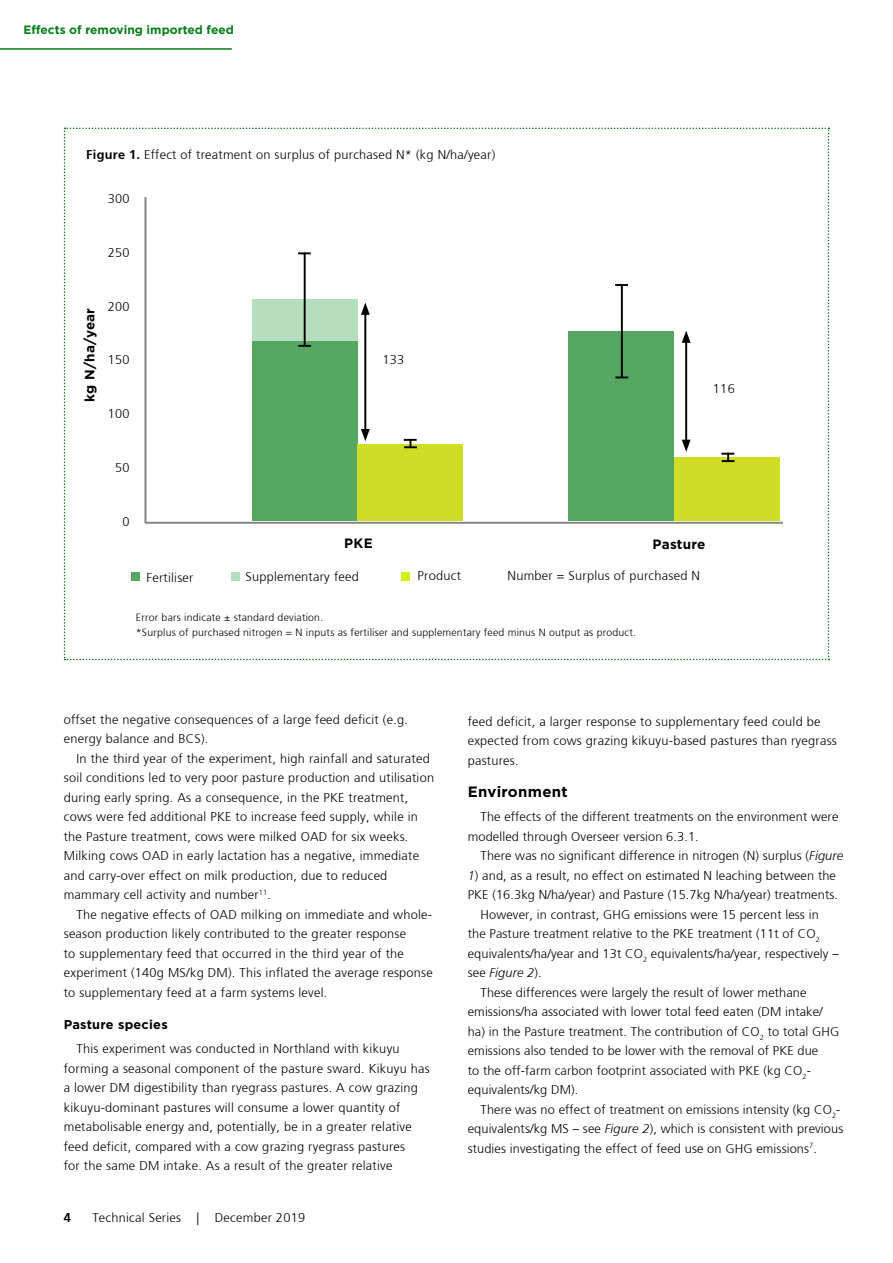
<style>
.page{position:relative;width:893px;height:1263px;background:#fff}
.page>*{position:absolute;margin:0;border:0;box-sizing:border-box;transform-origin:0 0}
.t1{font:700 15px "Gotham";letter-spacing:.02em;color:#000}
.t2{font:700 13.5px "Gotham";letter-spacing:.02em;color:#000}
.t3{font:300 12.75px/19.5px "Frutiger";letter-spacing:.02em;color:#000}
.t4{font:700 12.75px "Gotham";letter-spacing:.02em;color:#000}
.t5{font:italic 300 12.75px "Frutiger";letter-spacing:.01em;color:#000}
.t6{font:700 12.75px "Frutiger";color:#000}
.t7{font:700 12px "Gotham";color:#057e18}
.t8{font:300 10.5px/14.7px "Frutiger";letter-spacing:.02em;color:#000}
.s1{font-weight:700}
.s2{font-style:italic}
.s3{font-style:normal}
</style>
<div class="page">
<hr style="left:0;top:48px;width:232px;height:2px;background:#057e18">
<svg style="left:64px;top:128px;width:765px;height:532px"></svg>
<div style="left:131px;top:572px;width:9px;height:9px;background:#55a762"></div>
<div style="left:231px;top:572px;width:9px;height:9px;background:#b6ddbd"></div>
<div style="left:401px;top:572px;width:9px;height:8px;background:#d3f110"></div>
<p class="t7" style="left:23px;top:22px;width:212px">Effects of removing imported feed</p>
<p class="t3" style="left:86px;top:145px;width:410px"><span class="s1">Figure 1.</span> Effect of treatment on surplus of purchased N* (kg N/ha/year)</p>
<p class="t3" style="left:108px;top:189px;width:23px">300</p>
<p class="t3" style="left:108px;top:243px;width:23px">250</p>
<p class="t2" style="left:81px;top:402px;width:96px;rotate:-90deg">kg N/ha/year</p>
<p class="t3" style="left:108px;top:296px;width:23px">200</p>
<p class="t3" style="left:108px;top:350px;width:23px">150</p>
<p class="t3" style="left:108px;top:404px;width:23px">100</p>
<p class="t3" style="left:115px;top:458px;width:16px">50</p>
<p class="t3" style="left:382px;top:350px;width:23px">133</p>
<p class="t3" style="left:713px;top:379px;width:23px">116</p>
<p class="t3" style="left:122px;top:512px;width:9px">0</p>
<p class="t2" style="left:344px;top:534px;width:30px">PKE</p>
<p class="t2" style="left:653px;top:535px;width:54px">Pasture</p>
<p class="t3" style="left:147px;top:568px;width:48px">Fertiliser</p>
<p class="t3" style="left:245px;top:567px;width:115px">Supplementary feed</p>
<p class="t3" style="left:418px;top:566px;width:45px">Product</p>
<p class="t3" style="left:508px;top:566px;width:194px">Number = Surplus of purchased N</p>
<p class="t8" style="left:136px;top:610px;width:502px">Error bars indicate ± standard deviation.<br>*Surplus of purchased nitrogen = N inputs as fertiliser and supplementary feed minus N output as product.</p>
<p class="t3" style="left:64px;top:710px;width:346px">offset the negative consequences of a large feed deficit (e.g. energy balance and BCS).</p>
<p class="t3" style="left:64px;top:749px;width:372px;text-indent:13px">In the third year of the experiment, high rainfall and saturated soil conditions led to very poor pasture production and utilisation during early spring. As a consequence, in the PKE treatment, cows were fed additional PKE to increase feed supply, while in the Pasture treatment, cows were milked OAD for six weeks.<br>Milking cows OAD in early lactation has a negative, immediate and carry-over effect on milk production, due to reduced mammary cell activity and number<sup>11</sup>.</p>
<p class="t3" style="left:64px;top:905px;width:371px;text-indent:13px">The negative effects of OAD milking on immediate and whole&shy;season production likely contributed to the greater response<br>to supplementary feed that occurred in the third year of the experiment (140g MS/kg DM). This inflated the average response to supplementary feed at a farm systems level.</p>
<p class="t4" style="left:64px;top:1016px;width:105px">Pasture species</p>
<p class="t3" style="left:64px;top:1039px;width:368px;text-indent:13px">This experiment was conducted in Northland with kikuyu forming a seasonal component of the pasture sward. Kikuyu has a lower DM digestibility than ryegrass pastures. A cow grazing kikuyu-dominant pastures will consume a lower quantity of metabolisable energy and, potentially, be in a greater relative feed deficit, compared with a cow grazing ryegrass pastures<br>for the same DM intake. As a result of the greater relative</p>
<p class="t6" style="left:64px;top:1210px;width:9px">4</p>
<p class="t3" style="left:92px;top:1208px;width:214px">Technical Series | December 2019</p>
<p class="t3" style="left:468px;top:712px;width:371px">feed deficit, a larger response to supplementary feed could be expected from cows grazing kikuyu-based pastures than ryegrass pastures.</p>
<p class="t1" style="left:468px;top:782px;width:101px">Environment</p>
<p class="t3" style="left:468px;top:807px;width:372px;text-indent:13px">The effects of the different treatments on the environment were modelled through Overseer version 6.3.1.</p>
<p class="t3" style="left:480px;top:846px;width:364px">There was no significant difference in nitrogen (N) surplus (<span class="s2">Figure</span></p>
<p class="t3" style="left:468px;top:866px;width:370px"><span class="s2">1</span>) and, as a result, no effect on estimated N leaching between the</p>
<p class="t3" style="left:468px;top:885px;width:372px">PKE (16.3kg N/ha/year) and Pasture (15.7kg N/ha/year) treatments.</p>
<p class="t3" style="left:480px;top:905px;width:340px">However, in contrast, GHG emissions were 15 percent less in</p>
<p class="t3" style="left:468px;top:924px;width:354px">the Pasture treatment relative to the PKE treatment (11t of CO<sub>2</sub></p>
<p class="t3" style="left:468px;top:944px;width:372px">equivalents/ha/year and 13t CO<sub>2</sub> equivalents/ha/year, respectively –</p>
<p class="t5" style="left:468px;top:965px;width:75px"><span class="s3">see</span> Figure 2<span class="s3">).</span></p>
<p class="t3" style="left:480px;top:983px;width:328px">These differences were largely the result of lower methane</p>
<p class="t3" style="left:468px;top:1002px;width:357px">emissions/ha associated with lower total feed eaten (DM intake/</p>
<p class="t3" style="left:468px;top:1022px;width:373px">ha) in the Pasture treatment. The contribution of CO<sub>2</sub> to total GHG</p>
<p class="t3" style="left:468px;top:1041px;width:352px">emissions also tended to be lower with the removal of PKE due</p>
<p class="t3" style="left:468px;top:1061px;width:345px">to the off-farm carbon footprint associated with PKE (kg CO<sub>2</sub>-</p>
<p class="t3" style="left:468px;top:1080px;width:112px">equivalents/kg DM).</p>
<p class="t3" style="left:480px;top:1100px;width:361px">There was no effect of treatment on emissions intensity (kg CO<sub>2</sub>-</p>
<p class="t3" style="left:468px;top:1119px;width:377px">equivalents/kg MS – see <span class="s2">Figure 2</span>), which is consistent with previous</p>
<p class="t3" style="left:468px;top:1139px;width:351px">studies investigating the effect of feed use on GHG emissions<sup>7</sup>.</p>
</div>
